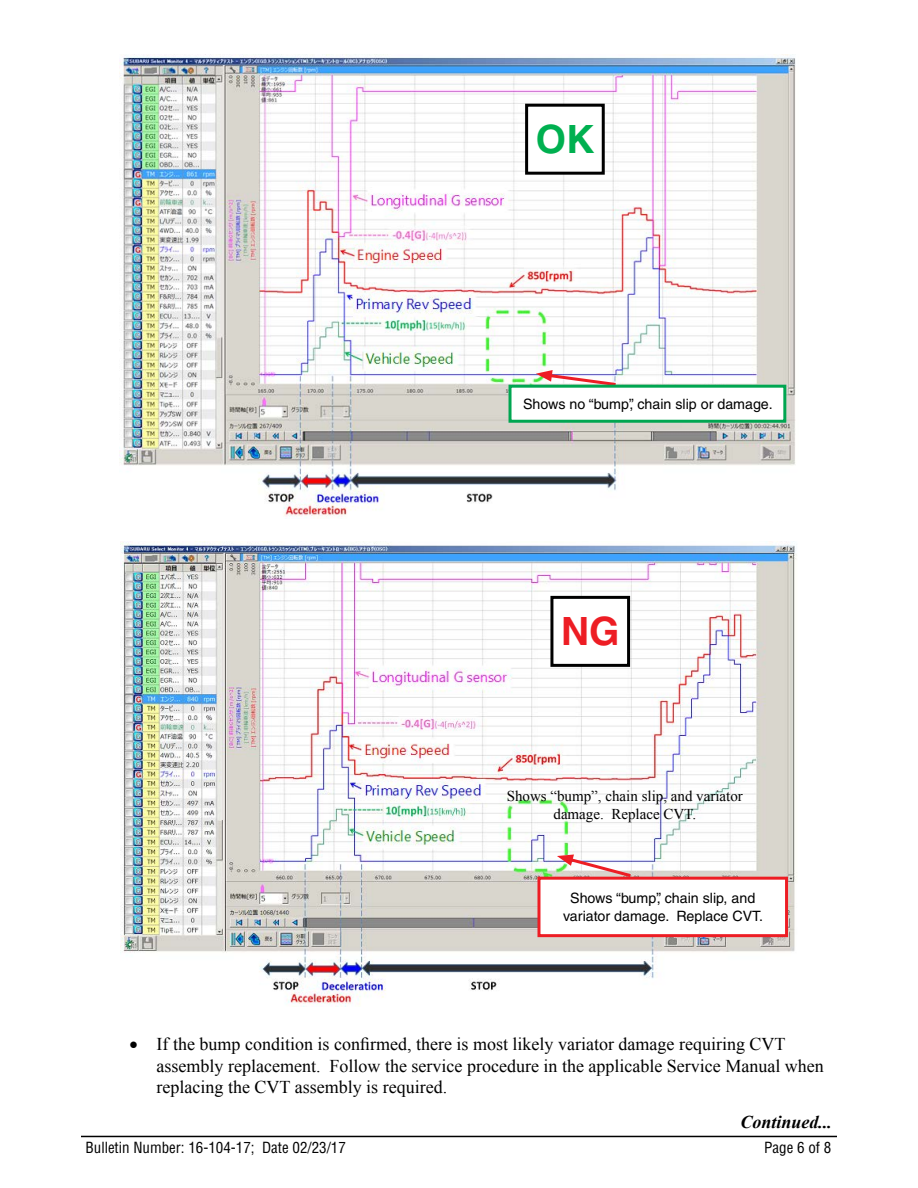
<style>
.page{position:relative;width:918px;height:1188px;background:#fff}
.page>*{position:absolute;margin:0;border:0;box-sizing:border-box;transform-origin:0 0}
.t1{font:700 39px "Helvetica LT Std";color:#00b050}
.t2{font:700 39px "Helvetica LT Std";color:#ed1d24}
.t3{font:18px/21.6px "Times New Roman";color:#000}
.t4{font:italic 700 18px "Times New Roman";color:#000}
.t5{font:15px/18px "Times New Roman";color:#000;text-align:center}
.t6{font:condensed 15px "Helvetica LT Std";color:#000}
.t7{font:14.25px/17.1px "Helvetica LT Std";color:#000;text-align:center}
</style>
<div class="page">
<hr style="left:81px;top:1136px;width:756px;height:1px;background:#000">
<img style="left:119px;top:54px;width:677px;height:464px">
<div style="left:527px;top:105px;width:76px;height:68px;background:#fff"></div>
<div style="left:525px;top:104px;width:80px;height:71px;border:3px solid #000"></div>
<svg style="left:536px;top:370px;width:83px;height:15px"></svg>
<div style="left:510px;top:386px;width:275px;height:35px;background:#fff"></div>
<div style="left:509px;top:385px;width:277px;height:38px;border:3px solid #00a651"></div>
<img style="left:120px;top:542px;width:677px;height:465px">
<div style="left:552px;top:597px;width:77px;height:68px;background:#fff"></div>
<div style="left:550px;top:596px;width:80px;height:71px;border:3px solid #000"></div>
<div style="left:539px;top:878px;width:248px;height:58px;background:#fff"></div>
<div style="left:537px;top:877px;width:251px;height:60px;border:3px solid #ed1d24"></div>
<svg style="left:557px;top:855px;width:77px;height:24px"></svg>
<h1 class="t1" style="left:536px;top:116px;width:60px">OK</h1>
<p class="t7" style="left:523px;top:395px;width:251px">Shows no “bump”, chain slip or damage.</p>
<h1 class="t2" style="left:561px;top:608px;width:60px">NG</h1>
<p class="t5" style="left:507px;top:787px;width:238px">Shows “bump”, chain slip, and variator damage. Replace CVT.</p>
<p class="t7" style="left:563px;top:890px;width:202px">Shows “bump”, chain slip, and variator damage. Replace CVT.</p>
<p class="t3" style="left:157px;top:1033px;width:669px;text-indent:-27px">• If the bump condition is confirmed, there is most likely variator damage requiring CVT assembly replacement. Follow the service procedure in the applicable Service Manual when replacing the CVT assembly is required.</p>
<p class="t4" style="left:741px;top:1109px;width:93px">Continued...</p>
<p class="t6" style="left:86px;top:1138px;width:262px">Bulletin Number: 16-104-17; Date 02/23/17</p>
<p class="t6" style="left:764px;top:1138px;width:69px">Page 6 of 8</p>
</div>
